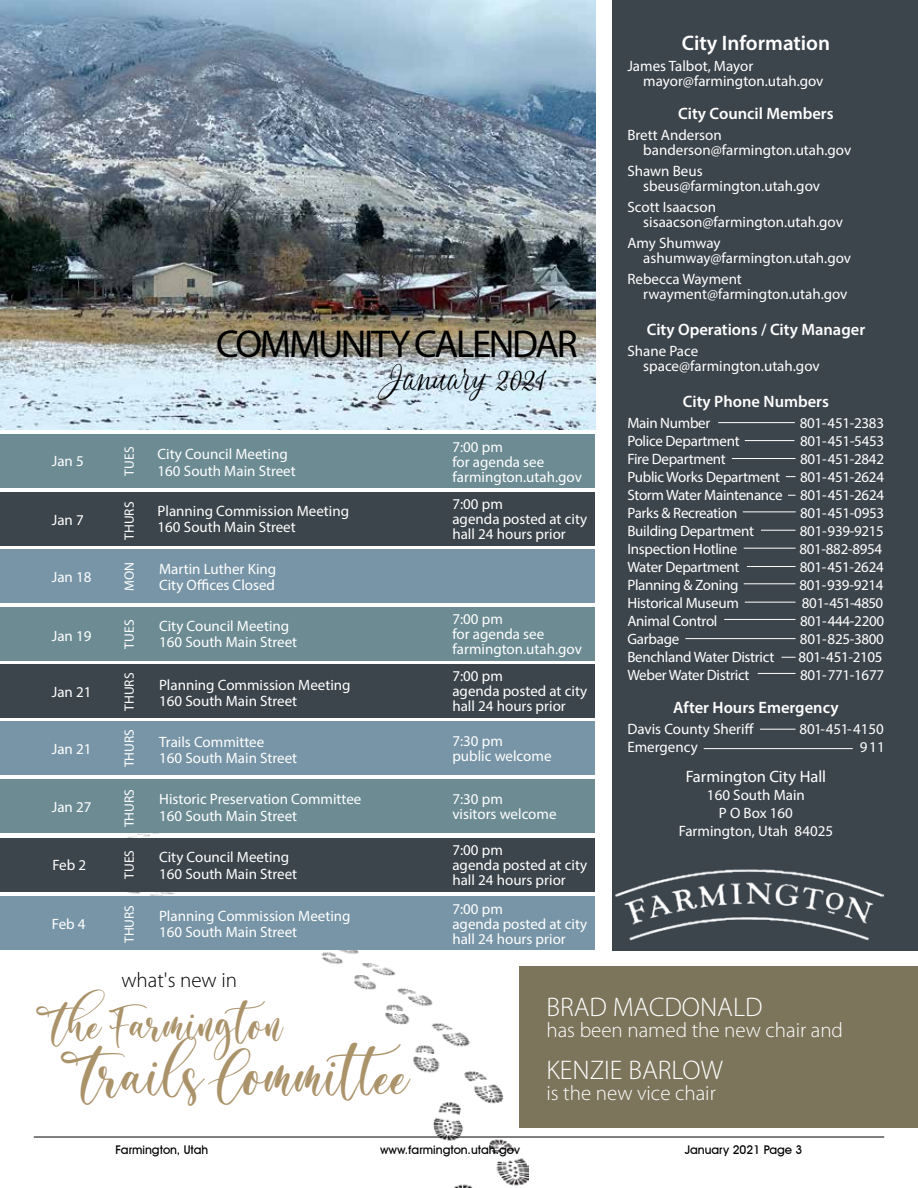
<style>
.page{position:relative;width:918px;height:1188px;background:#fff}
.page>*{position:absolute;margin:0;border:0;box-sizing:border-box;transform-origin:0 0}
.t1{font:49.5px "almondwhisp";color:#aa9269}
.t2{font:39px "Myriad Pro";letter-spacing:-.06em;color:#000}
.t3{font:37.5px "almondwhisp";color:#aa9269}
.t4{font:36px "Blend Script";letter-spacing:-.01em;color:#000}
.t5{font:300 27px "Myriad Pro";color:#fff}
.t6{font:300 21px "Myriad Pro";color:#fff}
.t7{font:600 21px "Myriad Pro";color:#fff}
.t8{font:300 21px "Myriad Pro";color:#000}
.t9{font:600 16.5px "Myriad Pro";color:#fff}
.t10{font:16.5px "Myriad Pro";color:#fff}
.t11{font:15px/15px "Myriad Pro";color:#fff}
.t12{font:15px "Myriad Pro";letter-spacing:-.02em;color:#fff}
.t13{font:15px "Myriad Pro";letter-spacing:-.04em;color:#fff}
.t14{font:13.5px "Myriad Pro";color:#fff}
.t15{font:500 12px "Avant Garde IT Cby BT";color:#000}
</style>
<div class="page">
<img style="left:96px;top:833px;width:432px;height:355px">
<img style="left:0;top:0;width:595px;height:430px">
<div style="left:613px;top:0;width:305px;height:950px;background:#3d454c"></div>
<hr style="left:760px;top:729px;width:36px;height:1px;background:#fff">
<hr style="left:704px;top:748px;width:149px;height:1px;background:#fff">
<img style="left:615px;top:869px;width:269px;height:72px">
<hr style="left:718px;top:422px;width:77px;height:1px;background:#fff">
<hr style="left:745px;top:440px;width:49px;height:1px;background:#fff">
<hr style="left:732px;top:458px;width:64px;height:1px;background:#fff">
<hr style="left:743px;top:512px;width:53px;height:1px;background:#fff">
<hr style="left:761px;top:530px;width:35px;height:1px;background:#fff">
<hr style="left:744px;top:548px;width:52px;height:1px;background:#fff">
<hr style="left:747px;top:566px;width:49px;height:1px;background:#fff">
<hr style="left:744px;top:583px;width:52px;height:1px;background:#fff">
<hr style="left:745px;top:602px;width:51px;height:1px;background:#fff">
<hr style="left:724px;top:619px;width:72px;height:1px;background:#fff">
<hr style="left:685px;top:638px;width:111px;height:1px;background:#fff">
<svg style="left:782px;top:657px;width:14px;height:1px"></svg>
<hr style="left:758px;top:673px;width:38px;height:1px;background:#fff">
<div style="left:0;top:492px;width:595px;height:54px;background:#3c454b"></div>
<div style="left:0;top:434px;width:595px;height:54px;background:#6c8b93"></div>
<div style="left:0;top:664px;width:595px;height:54px;background:#3c454b"></div>
<div style="left:0;top:607px;width:595px;height:54px;background:#6c8b93"></div>
<div style="left:0;top:549px;width:595px;height:54px;background:#7795a6"></div>
<div style="left:0;top:779px;width:595px;height:54px;background:#6c8b93"></div>
<div style="left:0;top:896px;width:595px;height:54px;background:#7795a6"></div>
<div style="left:0;top:838px;width:595px;height:54px;background:#3c454b"></div>
<div style="left:519px;top:966px;width:399px;height:162px;background:#7c755c"></div>
<div style="left:0;top:722px;width:595px;height:54px;background:#7795a6"></div>
<hr style="left:34px;top:1137px;width:850px;height:1px;background:#000">
<h2 class="t2" style="left:216px;top:319px;width:363px">COMMUNITY CALENDAR</h2>
<h3 class="t4" style="left:385px;top:357px;width:164px">January 2021</h3>
<p class="t11" style="left:52px;top:453px;width:33px">Jan 5</p>
<p class="t14" style="left:121px;top:476px;width:30px;rotate:-90deg">TUES</p>
<p class="t11" style="left:452px;top:439px;width:131px">7:00 pm<br>for agenda see farmington.utah.gov</p>
<p class="t11" style="left:158px;top:446px;width:140px;line-height:16.5px">City Council Meeting<br>160 South Main Street</p>
<p class="t11" style="left:52px;top:512px;width:33px">Jan 7</p>
<p class="t14" style="left:121px;top:540px;width:40px;rotate:-90deg">THURS</p>
<p class="t11" style="left:452px;top:497px;width:136px">7:00 pm<br>agenda posted at city hall 24 hours prior</p>
<p class="t11" style="left:158px;top:502px;width:193px;line-height:16.5px">Planning Commission Meeting<br>160 South Main Street</p>
<p class="t11" style="left:52px;top:569px;width:41px">Jan 18</p>
<p class="t14" style="left:121px;top:591px;width:31px;rotate:-90deg">MON</p>
<p class="t11" style="left:159px;top:560px;width:119px;line-height:16.5px">Martin Luther King<br>City Offices Closed</p>
<p class="t11" style="left:52px;top:628px;width:41px">Jan 19</p>
<p class="t14" style="left:121px;top:649px;width:30px;rotate:-90deg">TUES</p>
<p class="t11" style="left:452px;top:611px;width:131px">7:00 pm<br>for agenda see farmington.utah.gov</p>
<p class="t11" style="left:159px;top:617px;width:140px;line-height:16.5px">City Council Meeting<br>160 South Main Street</p>
<p class="t11" style="left:52px;top:684px;width:41px">Jan 21</p>
<p class="t11" style="left:52px;top:741px;width:41px">Jan 21</p>
<p class="t14" style="left:121px;top:711px;width:40px;rotate:-90deg">THURS</p>
<p class="t11" style="left:452px;top:669px;width:136px">7:00 pm<br>agenda posted at city hall 24 hours prior</p>
<p class="t11" style="left:159px;top:676px;width:193px;line-height:16.5px">Planning Commission Meeting<br>160 South Main Street</p>
<p class="t14" style="left:121px;top:767px;width:40px;rotate:-90deg">THURS</p>
<p class="t11" style="left:452px;top:733px;width:101px">7:30 pm<br>public welcome</p>
<p class="t11" style="left:159px;top:733px;width:140px;line-height:16.5px">Trails Committee<br>160 South Main Street</p>
<p class="t14" style="left:121px;top:827px;width:40px;rotate:-90deg">THURS</p>
<p class="t11" style="left:452px;top:791px;width:106px">7:30 pm<br>visitors welcome</p>
<p class="t11" style="left:52px;top:799px;width:41px">Jan 27</p>
<p class="t11" style="left:159px;top:791px;width:204px;line-height:16.5px">Historic Preservation Committee<br>160 South Main Street</p>
<p class="t11" style="left:52px;top:857px;width:35px">Feb 2</p>
<p class="t14" style="left:121px;top:879px;width:30px;rotate:-90deg">TUES</p>
<p class="t11" style="left:452px;top:842px;width:136px">7:00 pm<br>agenda posted at city hall 24 hours prior</p>
<p class="t11" style="left:159px;top:849px;width:140px;line-height:16.5px">City Council Meeting<br>160 South Main Street</p>
<p class="t11" style="left:52px;top:916px;width:35px">Feb 4</p>
<p class="t14" style="left:121px;top:943px;width:40px;rotate:-90deg">THURS</p>
<p class="t11" style="left:452px;top:901px;width:136px">7:00 pm<br>agenda posted at city hall 24 hours prior</p>
<p class="t11" style="left:159px;top:907px;width:193px;line-height:16.5px">Planning Commission Meeting<br>160 South Main Street</p>
<h3 class="t7" style="left:682px;top:30px;width:150px">City Information</h3>
<p class="t11" style="left:643px;top:58px;width:182px;text-indent:-16px">James Talbot, Mayor mayor@farmington.utah.gov</p>
<p class="t9" style="left:678px;top:103px;width:157px">City Council Members</p>
<p class="t11" style="left:643px;top:127px;width:209px;text-indent:-16px">Brett Anderson banderson@farmington.utah.gov</p>
<p class="t11" style="left:643px;top:163px;width:178px;text-indent:-16px">Shawn Beus sbeus@farmington.utah.gov</p>
<p class="t11" style="left:643px;top:199px;width:201px;text-indent:-16px">Scott Isaacson sisaacson@farmington.utah.gov</p>
<p class="t11" style="left:643px;top:235px;width:209px;text-indent:-16px">Amy Shumway ashumway@farmington.utah.gov</p>
<p class="t11" style="left:643px;top:271px;width:206px;text-indent:-16px">Rebecca Wayment rwayment@farmington.utah.gov</p>
<p class="t9" style="left:647px;top:319px;width:220px">City Operations / City Manager</p>
<p class="t11" style="left:643px;top:343px;width:178px;text-indent:-16px">Shane Pace space@farmington.utah.gov</p>
<p class="t9" style="left:683px;top:391px;width:148px">City Phone Numbers</p>
<p class="t12" style="left:627px;top:414px;width:84px">Main Number</p>
<p class="t12" style="left:800px;top:414px;width:86px">801-451-2383</p>
<p class="t12" style="left:627px;top:432px;width:114px">Police Department</p>
<p class="t12" style="left:800px;top:432px;width:86px">801-451-5453</p>
<p class="t12" style="left:627px;top:450px;width:100px">Fire Department</p>
<p class="t12" style="left:800px;top:450px;width:86px">801-451-2842</p>
<p class="t12" style="left:627px;top:468px;width:154px">Public Works Department</p>
<p class="t11" style="left:627px;top:468px;width:258px;line-height:18px;text-align:justify;text-indent:173px">801-451-2624<br>Storm Water Maintenance 801-451-2624<br>Parks &amp; Recreation</p>
<p class="t12" style="left:800px;top:504px;width:86px">801-451-0953</p>
<p class="t12" style="left:627px;top:522px;width:128px">Building Department</p>
<p class="t12" style="left:800px;top:522px;width:86px">801-939-9215</p>
<p class="t12" style="left:627px;top:540px;width:111px">Inspection Hotline</p>
<p class="t12" style="left:799px;top:540px;width:84px">801-882-8954</p>
<p class="t12" style="left:627px;top:558px;width:114px">Water Department</p>
<p class="t12" style="left:800px;top:558px;width:86px">801-451-2624</p>
<p class="t12" style="left:627px;top:576px;width:113px">Planning &amp; Zoning</p>
<p class="t12" style="left:800px;top:576px;width:86px">801-939-9214</p>
<p class="t12" style="left:627px;top:594px;width:113px">Historical Museum</p>
<p class="t13" style="left:802px;top:594px;width:83px">801-451-4850</p>
<p class="t12" style="left:627px;top:612px;width:92px">Animal Control</p>
<p class="t12" style="left:800px;top:612px;width:86px">801-444-2200</p>
<p class="t12" style="left:627px;top:630px;width:53px">Garbage</p>
<p class="t12" style="left:800px;top:630px;width:86px">801-825-3800</p>
<p class="t12" style="left:627px;top:648px;width:148px">Benchland Water District</p>
<p class="t12" style="left:799px;top:648px;width:86px">801-451-2105</p>
<p class="t12" style="left:627px;top:666px;width:124px">Weber Water District</p>
<p class="t12" style="left:800px;top:666px;width:86px">801-771-1677</p>
<p class="t9" style="left:673px;top:697px;width:167px">After Hours Emergency</p>
<p class="t11" style="left:627px;top:721px;width:128px">Davis County Sheriff</p>
<p class="t11" style="left:799px;top:721px;width:86px">801-451-4150</p>
<p class="t11" style="left:627px;top:739px;width:72px">Emergency</p>
<p class="t11" style="left:860px;top:739px;width:26px">911</p>
<p class="t10" style="left:686px;top:766px;width:142px">Farmington City Hall</p>
<p class="t11" style="left:679px;top:786px;width:156px;line-height:18px;text-align:center">160 South Main<br>P O Box 160<br>Farmington, Utah 84025</p>
<h3 class="t8" style="left:122px;top:969px;width:117px">what's new in</h3>
<h3 class="t3" style="left:47px;top:999px;width:238px">The Farmington</h3>
<h1 class="t1" style="left:75px;top:1042px;width:342px">Trails Committee</h1>
<h3 class="t5" style="left:546px;top:992px;width:218px">BRAD MACDONALD</h3>
<h3 class="t6" style="left:546px;top:1018px;width:298px">has been named the new chair and</h3>
<h3 class="t5" style="left:546px;top:1055px;width:178px">KENZIE BARLOW</h3>
<h3 class="t6" style="left:546px;top:1081px;width:171px">is the new vice chair</h3>
<p class="t15" style="left:116px;top:1142px;width:94px">Farmington, Utah</p>
<p class="t15" style="left:380px;top:1142px;width:142px">www.farmington.utah.gov</p>
<p class="t15" style="left:685px;top:1142px;width:119px">January 2021 Page 3</p>
</div>
